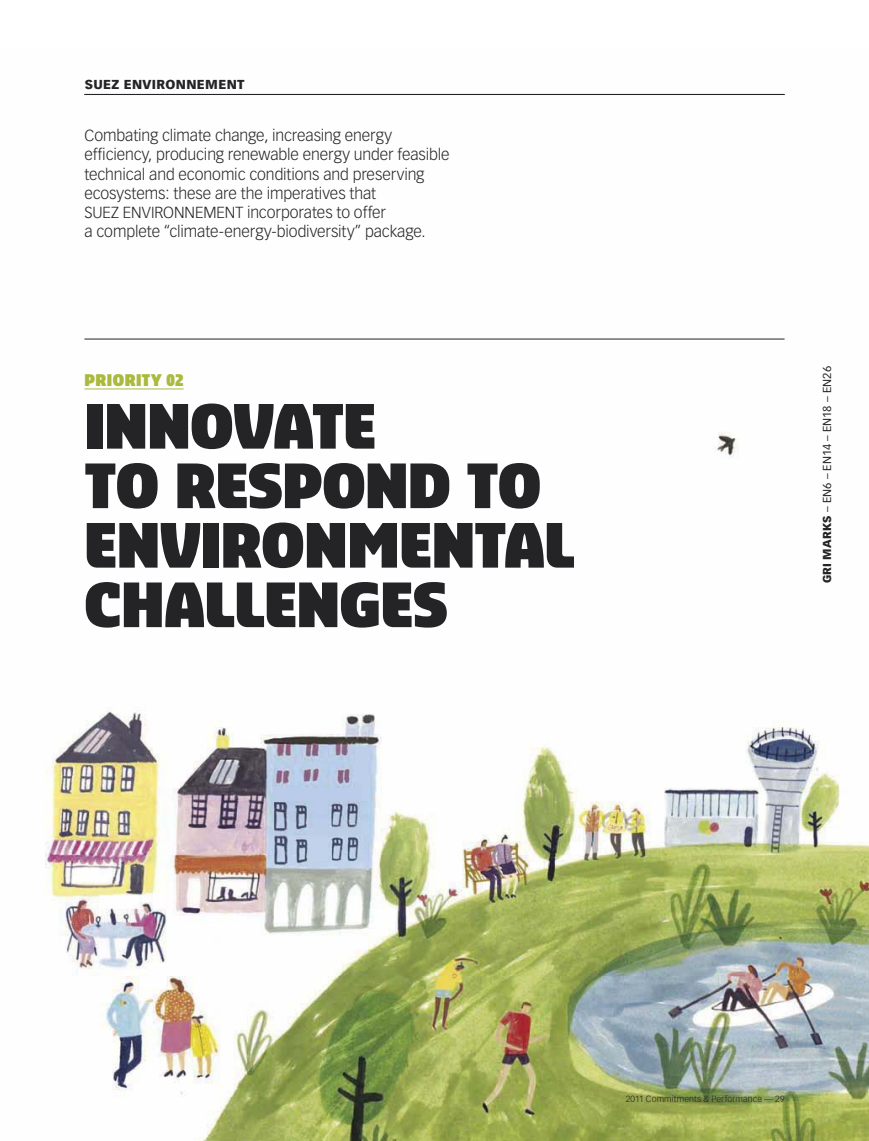
<style>
.page{position:relative;width:869px;height:1141px;background:#fff}
.page>*{position:absolute;margin:0;border:0;box-sizing:border-box;transform-origin:0 0}
.t1{font:900 59.5px/59.5px "Sansa Con Pro";letter-spacing:-.005em;color:#242326}
.t2{font:300 15.75px/19.2px "Vectora LH";letter-spacing:-.005em;color:#242326}
.t3{font:900 15.75px "Sansa Con Pro";letter-spacing:.025em;color:#abba3e}
.t4{font:900 12.78px "Vectora LH";letter-spacing:.025em;color:#242326}
.t5{font:11.38px "Vectora LT";letter-spacing:.005em;color:#242326}
.t6{font:300 8.75px "Vectora LH";letter-spacing:.015em;color:#242326}
.s1{font-weight:900}
</style>
<div class="page">
<img style="left:45px;top:93px;width:823px;height:1048px">
<hr style="left:84px;top:339px;width:700px;height:1px;background:#242326">
<hr style="left:84px;top:389px;width:99px;height:1px;background:#abba3e">
<hr style="left:84px;top:94px;width:700px;height:1px;background:#242326">
<p class="t4" style="left:85px;top:79px;width:161px">SUEZ ENVIRONNEMENT</p>
<p class="t2" style="left:84px;top:127px;width:366px">Combating climate change, increasing energy efficiency, producing renewable energy under feasible technical and economic conditions and preserving ecosystems: these are the imperatives that<br>SUEZ ENVIRONNEMENT incorporates to offer<br>a complete “climate-energy-biodiversity” package.</p>
<p class="t3" style="left:84px;top:374px;width:101px">PRIORITY 02</p>
<p class="t1" style="left:84px;top:402px;width:491px">INNOVATE<br>TO RESPOND TO<br>ENVIRONMENTAL<br>CHALLENGES</p>
<p class="t5" style="left:822px;top:583px;width:219px;rotate:-90deg"><span class="s1">GRI MARKS</span> – EN6 – EN14 – EN18 – EN26</p>
<p class="t6" style="left:625px;top:1095px;width:160px">2011 Commitments &amp; Performance — 29</p>
</div>
